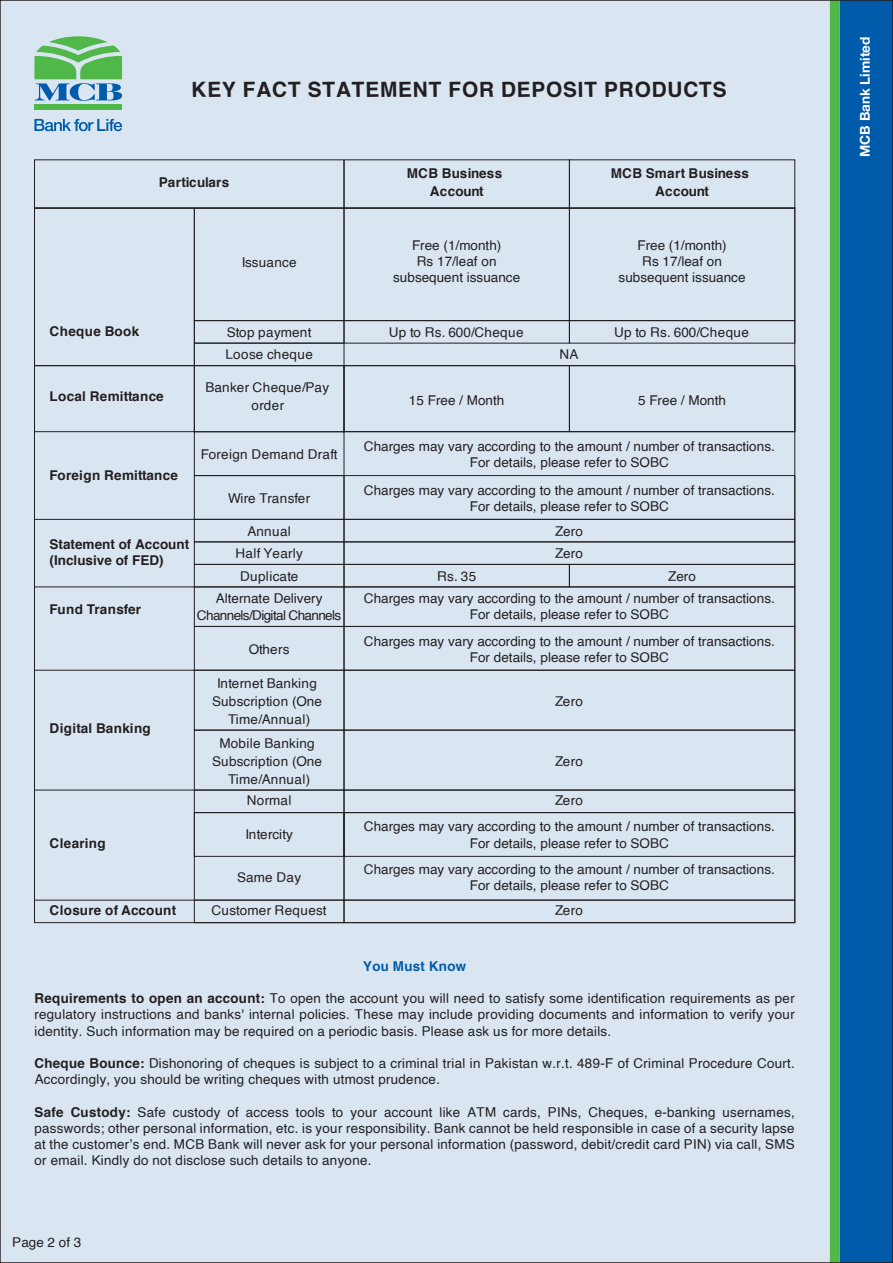
<style>
.page{position:relative;width:893px;height:1263px;background:#d9e6f2}
.page>*{position:absolute;margin:0;border:0;box-sizing:border-box;transform-origin:0 0}
.t1{font:700 21px "Helvetica";color:#231f20}
.t2{font:13.5px/16.2px "Helvetica";color:#231f20;text-align:center}
.t3{font:13.5px/18px "Helvetica";letter-spacing:.025em;color:#231f20;text-align:center}
.t4{font:700 13.5px/18px "Helvetica";letter-spacing:.025em;color:#231f20;text-align:center}
.t5{font:13.5px/16.2px "Helvetica";letter-spacing:-.045em;color:#231f20;text-align:center}
.t6{font:700 13.5px/16.2px "Helvetica";color:#231f20}
.t7{font:700 13.5px "Helvetica Neue";color:#fff}
.t8{font:700 13.5px "Helvetica";color:#005baa}
</style>
<div class="page">
<div style="left:840px;top:3px;width:50px;height:1257px;background:#005baa"></div>
<svg style="left:830px;top:3px;width:10px;height:1257px;background:#51b74b"></svg>
<div style="left:34px;top:105px;width:88px;height:5px;background:#50b848"></div>
<svg style="left:34px;top:36px;width:88px;height:65px"></svg>
<svg style="left:34px;top:119px;width:88px;height:12px"></svg>
<div style="left:194px;top:475px;width:150px;height:45px;border:1px solid #231f20"></div>
<div style="left:344px;top:475px;width:451px;height:45px;border:1px solid #231f20"></div>
<div style="left:194px;top:519px;width:150px;height:23px;border:1px solid #231f20"></div>
<hr style="left:35px;top:519px;width:159px;height:1px;background:#231f20">
<div style="left:344px;top:519px;width:451px;height:23px;border:1px solid #231f20"></div>
<div style="left:194px;top:541px;width:150px;height:24px;border:1px solid #231f20"></div>
<div style="left:344px;top:541px;width:451px;height:24px;border:1px solid #231f20"></div>
<hr style="left:35px;top:586px;width:159px;height:1px;background:#231f20">
<hr style="left:35px;top:670px;width:159px;height:1px;background:#231f20">
<hr style="left:35px;top:790px;width:159px;height:1px;background:#231f20">
<div style="left:194px;top:564px;width:150px;height:23px;border:1px solid #231f20"></div>
<div style="left:344px;top:564px;width:226px;height:23px;border:1px solid #231f20"></div>
<div style="left:569px;top:564px;width:226px;height:23px;border:1px solid #231f20"></div>
<div style="left:194px;top:586px;width:150px;height:41px;border:1px solid #231f20"></div>
<div style="left:344px;top:586px;width:451px;height:41px;border:1px solid #231f20"></div>
<div style="left:194px;top:626px;width:150px;height:45px;border:1px solid #231f20"></div>
<div style="left:194px;top:670px;width:150px;height:60px;border:1px solid #231f20"></div>
<div style="left:344px;top:626px;width:451px;height:45px;border:1px solid #231f20"></div>
<div style="left:344px;top:670px;width:451px;height:60px;border:1px solid #231f20"></div>
<div style="left:194px;top:730px;width:150px;height:60px;border:1px solid #231f20"></div>
<div style="left:344px;top:730px;width:451px;height:60px;border:1px solid #231f20"></div>
<div style="left:194px;top:790px;width:150px;height:23px;border:1px solid #231f20"></div>
<div style="left:344px;top:790px;width:451px;height:23px;border:1px solid #231f20"></div>
<div style="left:194px;top:812px;width:150px;height:45px;border:1px solid #231f20"></div>
<div style="left:344px;top:812px;width:451px;height:45px;border:1px solid #231f20"></div>
<div style="left:194px;top:812px;width:150px;height:88px;border:1px solid #231f20"></div>
<div style="left:344px;top:812px;width:451px;height:88px;border:1px solid #231f20"></div>
<hr style="left:35px;top:900px;width:159px;height:1px;background:#231f20">
<div style="left:194px;top:900px;width:150px;height:23px;border:1px solid #231f20"></div>
<div style="left:344px;top:900px;width:451px;height:23px;border:1px solid #231f20"></div>
<div style="left:34px;top:365px;width:161px;height:67px;border:1px solid #231f20"></div>
<div style="left:194px;top:365px;width:150px;height:67px;border:1px solid #231f20"></div>
<div style="left:344px;top:365px;width:226px;height:67px;border:1px solid #231f20"></div>
<div style="left:569px;top:365px;width:226px;height:67px;border:1px solid #231f20"></div>
<div style="left:194px;top:208px;width:150px;height:113px;border:1px solid #231f20"></div>
<div style="left:34px;top:208px;width:161px;height:158px;border:1px solid #231f20"></div>
<div style="left:344px;top:208px;width:226px;height:113px;border:1px solid #231f20"></div>
<div style="left:569px;top:208px;width:226px;height:113px;border:1px solid #231f20"></div>
<div style="left:194px;top:320px;width:150px;height:23px;border:1px solid #231f20"></div>
<div style="left:344px;top:320px;width:226px;height:23px;border:1px solid #231f20"></div>
<div style="left:569px;top:320px;width:226px;height:23px;border:1px solid #231f20"></div>
<div style="left:194px;top:343px;width:150px;height:23px;border:1px solid #231f20"></div>
<div style="left:344px;top:159px;width:226px;height:49px;border:1px solid #231f20"></div>
<div style="left:569px;top:159px;width:226px;height:49px;border:1px solid #231f20"></div>
<div style="left:34px;top:159px;width:310px;height:49px;border:1px solid #231f20"></div>
<h1 class="t1" style="left:191px;top:77px;width:537px;rotate:-1deg">KEY FACT STATEMENT FOR DEPOSIT PRODUCTS</h1>
<p class="t4" style="left:159px;top:174px;width:72px">Particulars</p>
<p class="t2" style="left:242px;top:254px;width:56px">Issuance</p>
<p class="t4" style="left:407px;top:165px;width:97px">MCB Business<br>Account</p>
<p class="t4" style="left:611px;top:165px;width:140px">MCB Smart Business<br>Account</p>
<p class="t2" style="left:393px;top:237px;width:128px">Free (1/month)<br>Rs 17/leaf on subsequent issuance</p>
<p class="t2" style="left:619px;top:237px;width:128px">Free (1/month)<br>Rs 17/leaf on subsequent issuance</p>
<p class="t4" style="left:50px;top:322px;width:91px">Cheque Book</p>
<p class="t3" style="left:227px;top:324px;width:86px">Stop payment</p>
<p class="t3" style="left:389px;top:324px;width:136px">Up to Rs. 600/Cheque</p>
<p class="t3" style="left:614px;top:324px;width:136px">Up to Rs. 600/Cheque</p>
<p class="t3" style="left:225px;top:346px;width:89px">Loose cheque</p>
<p class="t2" style="left:559px;top:347px;width:21px">NA</p>
<p class="t2" style="left:409px;top:393px;width:97px">15 Free / Month</p>
<p class="t2" style="left:638px;top:393px;width:89px">5 Free / Month</p>
<p class="t4" style="left:50px;top:388px;width:116px">Local Remittance</p>
<p class="t3" style="left:205px;top:379px;width:125px">Banker Cheque/Pay order</p>
<p class="t4" style="left:50px;top:466px;width:130px">Foreign Remittance</p>
<p class="t6" style="left:50px;top:536px;width:141px">Statement of Account (Inclusive of FED)</p>
<p class="t4" style="left:50px;top:600px;width:93px">Fund Transfer</p>
<p class="t4" style="left:50px;top:719px;width:103px">Digital Banking</p>
<p class="t4" style="left:50px;top:835px;width:58px">Clearing</p>
<p class="t2" style="left:364px;top:439px;width:412px">Charges may vary according to the amount / number of transactions.<br>For details, please refer to SOBC</p>
<p class="t2" style="left:364px;top:483px;width:412px">Charges may vary according to the amount / number of transactions.<br>For details, please refer to SOBC</p>
<p class="t3" style="left:201px;top:445px;width:138px">Foreign Demand Draft</p>
<p class="t2" style="left:228px;top:490px;width:84px">Wire Transfer</p>
<p class="t2" style="left:247px;top:523px;width:45px">Annual</p>
<p class="t2" style="left:555px;top:523px;width:29px">Zero</p>
<p class="t3" style="left:235px;top:545px;width:69px">Half Yearly</p>
<p class="t2" style="left:555px;top:546px;width:29px">Zero</p>
<p class="t3" style="left:240px;top:568px;width:60px">Duplicate</p>
<p class="t2" style="left:437px;top:568px;width:41px">Rs. 35</p>
<p class="t2" style="left:668px;top:568px;width:29px">Zero</p>
<p class="t5" style="left:197px;top:591px;width:146px">Alternate Delivery<br>Channels/Digital Channels</p>
<p class="t2" style="left:249px;top:641px;width:42px">Others</p>
<p class="t3" style="left:212px;top:675px;width:111px">Internet Banking<br>Subscription (One<br>Time/Annual)</p>
<p class="t2" style="left:364px;top:591px;width:412px">Charges may vary according to the amount / number of transactions.<br>For details, please refer to SOBC</p>
<p class="t2" style="left:364px;top:634px;width:412px">Charges may vary according to the amount / number of transactions.<br>For details, please refer to SOBC</p>
<p class="t2" style="left:555px;top:694px;width:29px">Zero</p>
<p class="t3" style="left:212px;top:735px;width:111px">Mobile Banking<br>Subscription (One<br>Time/Annual)</p>
<p class="t2" style="left:555px;top:753px;width:29px">Zero</p>
<p class="t2" style="left:247px;top:793px;width:46px">Normal</p>
<p class="t2" style="left:555px;top:793px;width:29px">Zero</p>
<p class="t2" style="left:245px;top:827px;width:49px">Intercity</p>
<p class="t2" style="left:237px;top:869px;width:66px">Same Day</p>
<p class="t2" style="left:364px;top:819px;width:412px">Charges may vary according to the amount / number of transactions.<br>For details, please refer to SOBC</p>
<p class="t2" style="left:364px;top:862px;width:412px">Charges may vary according to the amount / number of transactions.<br>For details, please refer to SOBC</p>
<p class="t4" style="left:50px;top:901px;width:128px">Closure of Account</p>
<p class="t3" style="left:211px;top:902px;width:117px">Customer Request</p>
<p class="t2" style="left:555px;top:903px;width:29px">Zero</p>
<p class="t8" style="left:363px;top:956px;width:105px;rotate:-1deg">You Must Know</p>
<p class="t2" style="left:34px;top:1000px;width:762px;line-height:14.4px;text-align:justify;rotate:-1deg"><sup>Requirements</sup> <sup>to</sup> <sup>open</sup> <sup>an</sup> <sup>account:</sup> To open the account you will need to satisfy some identification requirements as per regulatory instructions and banks' internal policies. These may include providing documents and information to verify your identity. Such information may be required on a periodic basis. Please ask us for more details.</p>
<p class="t2" style="left:34px;top:1065px;width:762px;line-height:12px;text-align:left;rotate:-1deg"><sup>Cheque</sup> <sup>Bounce:</sup> Dishonoring of cheques is subject to a criminal trial in Pakistan w.r.t. 489-F of Criminal Procedure Court.<br>Accordingly, you should be writing cheques with utmost prudence.</p>
<p class="t2" style="left:34px;top:1112px;width:762px;line-height:15.3px;text-align:left;rotate:-1deg"><sup>Safe</sup> <sup>Custody:</sup> Safe custody of access tools to your account like ATM cards, PINs, Cheques, e-banking usernames, passwords; other personal information, etc. is your responsibility. Bank cannot be held responsible in case of a security lapse</p>
<p class="t2" style="left:34px;top:1145px;width:762px;line-height:12.1px;text-align:left;rotate:-1deg">at the customer’s end. MCB Bank will never ask for your personal information (password, debit/credit card PIN) via call, SMS or email. Kindly do not disclose such details to anyone.</p>
<p class="t2" style="left:12px;top:1235px;width:71px">Page 2 of 3</p>
<p class="t7" style="left:857px;top:157px;width:122px;rotate:-90deg">MCB Bank Limited</p>
</div>
